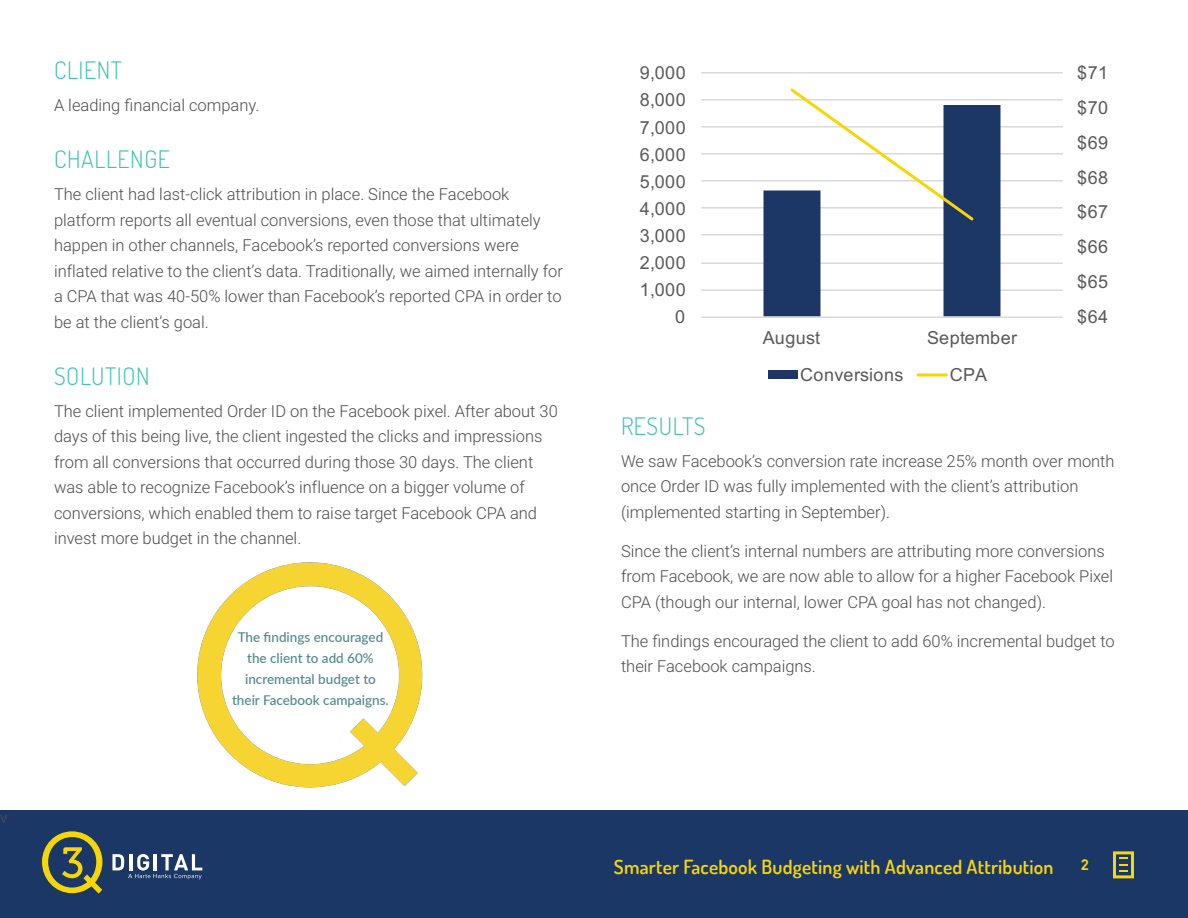
<style>
.page{position:relative;width:1188px;height:918px;background:#fff}
.page>*{position:absolute;margin:0;border:0;box-sizing:border-box;transform-origin:0 0}
.t1{font:300 24px "Dosis";letter-spacing:.025em;color:#3fbfb6}
.t2{font:600 19.5px "Dosis";letter-spacing:.01em;color:#f8d609}
.t3{font:18px "Arial";letter-spacing:.025em;color:#595959}
.t4{font:300 16.5px/25.5px "Roboto";color:#4c4c4c}
.t5{font:16.5px "DINOT";color:#4c4c4c}
.t6{font:700 15px "DINOT";color:#f8d609}
.t7{font:500 13.5px/21px "Lato";color:#4e878f;text-align:center}
</style>
<div class="page">
<div style="left:0;top:810px;width:1188px;height:108px;background:#1b3765"></div>
<svg style="left:1113px;top:851px;width:21px;height:27px"></svg>
<svg style="left:42px;top:831px;width:60px;height:63px"></svg>
<svg style="left:112px;top:854px;width:90px;height:25px"></svg>
<hr style="left:701px;top:290px;width:362px;height:1px;background:#d9d9d9">
<hr style="left:701px;top:262px;width:362px;height:2px;background:#d9d9d9">
<hr style="left:701px;top:234px;width:362px;height:2px;background:#d9d9d9">
<hr style="left:701px;top:207px;width:362px;height:1px;background:#d9d9d9">
<hr style="left:701px;top:180px;width:362px;height:2px;background:#d9d9d9">
<hr style="left:701px;top:153px;width:362px;height:1px;background:#d9d9d9">
<hr style="left:701px;top:126px;width:362px;height:2px;background:#d9d9d9">
<hr style="left:701px;top:99px;width:362px;height:1px;background:#d9d9d9">
<hr style="left:701px;top:72px;width:362px;height:2px;background:#d9d9d9">
<svg style="left:764px;top:105px;width:236px;height:211px;fill:#1c3765"></svg>
<hr style="left:701px;top:316px;width:362px;height:2px;background:#d9d9d9">
<svg style="left:788px;top:88px;width:188px;height:135px"></svg>
<div style="left:768px;top:370px;width:30px;height:10px;background:#1c3765"></div>
<hr style="left:918px;top:374px;width:28px;height:2px;background:#f8d606">
<img style="left:197px;top:562px;width:226px;height:226px">
<p class="t5" style="left:0;top:806px;width:9px">v</p>
<h1 class="t1" style="left:54px;top:54px;width:70px">CLIENT</h1>
<p class="t4" style="left:54px;top:92px;width:207px">A leading financial company.</p>
<h1 class="t1" style="left:54px;top:143px;width:117px">CHALLENGE</h1>
<p class="t4" style="left:54px;top:181px;width:511px">The client had last-click attribution in place. Since the Facebook platform reports all eventual conversions, even those that ultimately happen in other channels, Facebook’s reported conversions were inflated relative to the client’s data. Traditionally, we aimed internally for a CPA that was 40-50% lower than Facebook’s reported CPA in order to be at the client’s goal.</p>
<h1 class="t1" style="left:54px;top:360px;width:97px">SOLUTION</h1>
<p class="t4" style="left:54px;top:398px;width:505px">The client implemented Order ID on the Facebook pixel. After about 30 days of this being live, the client ingested the clicks and impressions from all conversions that occurred during those 30 days. The client was able to recognize Facebook’s influence on a bigger volume of conversions, which enabled them to raise target Facebook CPA and invest more budget in the channel.</p>
<p class="t7" style="left:232px;top:626px;width:158px">The findings encouraged the client to add 60% incremental budget to their Facebook campaigns.</p>
<p class="t3" style="left:640px;top:61px;width:47px">9,000</p>
<p class="t3" style="left:640px;top:88px;width:47px">8,000</p>
<p class="t3" style="left:640px;top:115px;width:47px">7,000</p>
<p class="t3" style="left:640px;top:142px;width:47px">6,000</p>
<p class="t3" style="left:640px;top:169px;width:47px">5,000</p>
<p class="t3" style="left:640px;top:196px;width:47px">4,000</p>
<p class="t3" style="left:640px;top:223px;width:47px">3,000</p>
<p class="t3" style="left:640px;top:250px;width:47px">2,000</p>
<p class="t3" style="left:640px;top:277px;width:47px">1,000</p>
<p class="t3" style="left:675px;top:304px;width:12px">0</p>
<p class="t3" style="left:763px;top:325px;width:59px">August</p>
<p class="t3" style="left:927px;top:325px;width:92px">September</p>
<p class="t3" style="left:800px;top:362px;width:105px">Conversions</p>
<p class="t3" style="left:950px;top:362px;width:39px">CPA</p>
<p class="t3" style="left:1077px;top:61px;width:32px">$71</p>
<p class="t3" style="left:1077px;top:96px;width:32px">$70</p>
<p class="t3" style="left:1077px;top:130px;width:32px">$69</p>
<p class="t3" style="left:1077px;top:165px;width:32px">$68</p>
<p class="t3" style="left:1077px;top:200px;width:32px">$67</p>
<p class="t3" style="left:1077px;top:235px;width:32px">$66</p>
<p class="t3" style="left:1077px;top:269px;width:32px">$65</p>
<p class="t3" style="left:1077px;top:304px;width:32px">$64</p>
<h1 class="t1" style="left:621px;top:410px;width:86px">RESULTS</h1>
<p class="t4" style="left:621px;top:448px;width:495px">We saw Facebook’s conversion rate increase 25% month over month once Order ID was fully implemented with the client’s attribution (implemented starting in September).</p>
<p class="t4" style="left:621px;top:538px;width:494px">Since the client’s internal numbers are attributing more conversions from Facebook, we are now able to allow for a higher Facebook Pixel<br>CPA (though our internal, lower CPA goal has not changed).</p>
<p class="t4" style="left:621px;top:628px;width:495px">The findings encouraged the client to add 60% incremental budget to their Facebook campaigns.</p>
<p class="t2" style="left:614px;top:854px;width:441px">Smarter Facebook Budgeting with Advanced Attribution</p>
<p class="t6" style="left:1081px;top:855px;width:10px">2</p>
</div>
